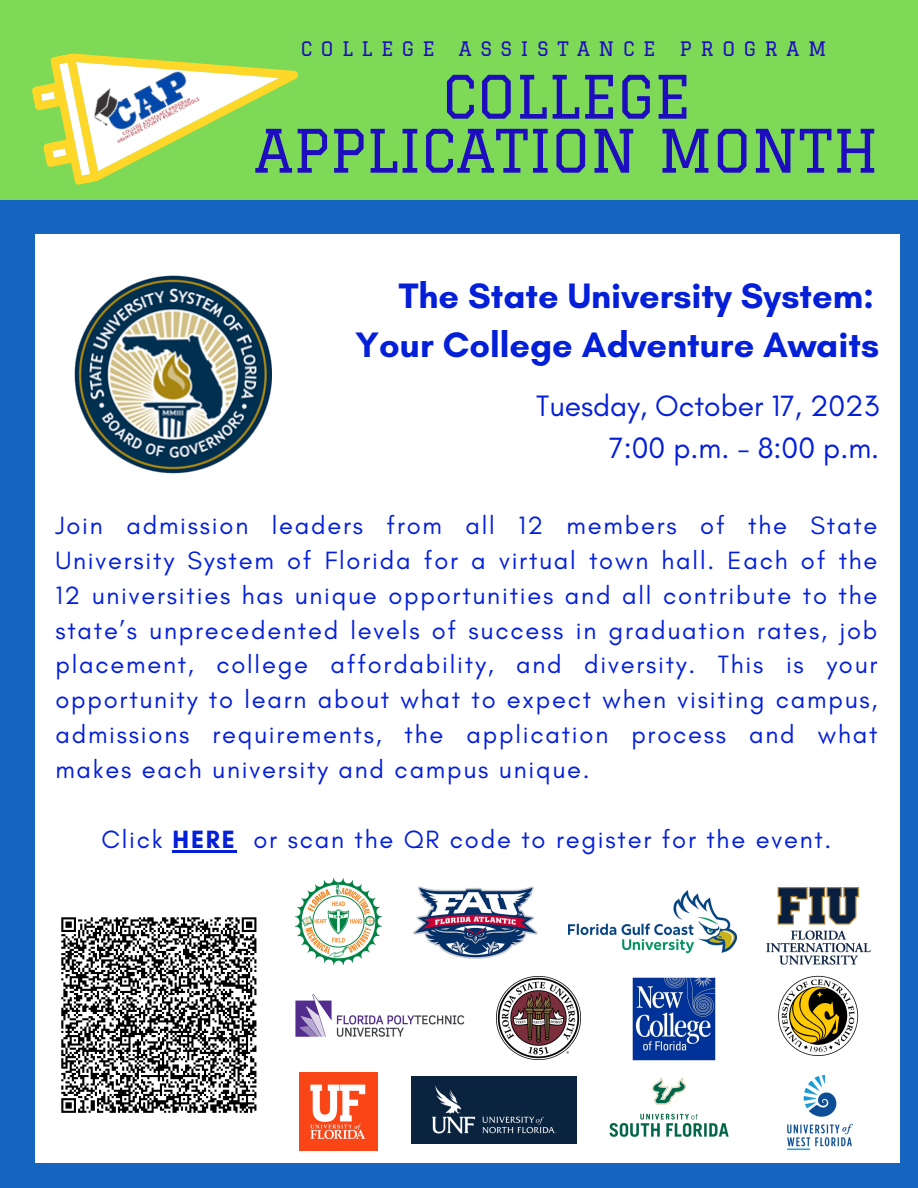
<style>
.page{position:relative;width:918px;height:1188px;background:#fff}
.page>*{position:absolute;margin:0;border:0;box-sizing:border-box;transform-origin:0 0}
.t1{font:58.5px/54px "Graduate";color:#1d0dbe;text-align:center}
.t2{font:700 36px/49.5px "Glacial Indifference";color:#041fd8;text-align:right}
.t3{font:30px "Glacial Indifference";color:#041fd8}
.t4{font:25.5px/34.8px "Glacial Indifference";letter-spacing:.07em;color:#041fd8;text-align:justify}
.t5{font:19.5px "Graduate";letter-spacing:.44em;color:#1d0dbe}
.s1{font-weight:700}
</style>
<div class="page">
<div style="left:0;top:185px;width:918px;height:1003px;background:#1565c0"></div>
<div style="left:35px;top:235px;width:865px;height:928px;background:#fff"></div>
<div style="left:0;top:0;width:918px;height:199px;background:#7ed957"></div>
<svg style="left:32px;top:70px;width:266px;height:115px"></svg>
<svg style="left:41px;top:53px;width:249px;height:123px"></svg>
<img style="left:81px;top:53px;width:131px;height:103px">
<hr style="left:173px;top:850px;width:64px;height:2px;background:#041fd8">
<img style="left:61px;top:917px;width:196px;height:196px">
<img style="left:778px;top:975px;width:81px;height:81px">
<img style="left:299px;top:1073px;width:78px;height:78px">
<img style="left:496px;top:976px;width:84px;height:84px">
<img style="left:767px;top:887px;width:103px;height:78px">
<img style="left:609px;top:1077px;width:120px;height:60px">
<img style="left:412px;top:1076px;width:165px;height:68px">
<img style="left:413px;top:886px;width:125px;height:73px">
<img style="left:632px;top:977px;width:84px;height:84px">
<img style="left:569px;top:891px;width:167px;height:62px">
<img style="left:295px;top:994px;width:169px;height:43px">
<img style="left:787px;top:1075px;width:66px;height:76px">
<img style="left:295px;top:879px;width:86px;height:86px">
<img style="left:74px;top:275px;width:198px;height:199px">
<p class="t5" style="left:301px;top:37px;width:527px">COLLEGE ASSISTANCE PROGRAM</p>
<p class="t1" style="left:254px;top:69px;width:626px">COLLEGE<br>APPLICATION MONTH</p>
<p class="t2" style="left:355px;top:270px;width:526px">The State University System:<br>Your College Adventure Awaits</p>
<p class="t3" style="left:536px;top:388px;width:345px">Tuesday, October 17, 2023</p>
<p class="t3" style="left:609px;top:430px;width:272px">7:00 p.m. - 8:00 p.m.</p>
<p class="t4" style="left:55px;top:508px;width:824px">Join admission leaders from all 12 members of the State University System of Florida for a virtual town hall. Each of the 12 universities has unique opportunities and all contribute to the state’s unprecedented levels of success in graduation rates, job placement, college affordability, and diversity. This is your opportunity to learn about what to expect when visiting campus, admissions requirements, the application process and what makes each university and campus unique.</p>
<p class="t4" style="left:101px;top:822px;width:732px">Click <span class="s1">HERE</span> or scan the QR code to register for the event.</p>
</div>
